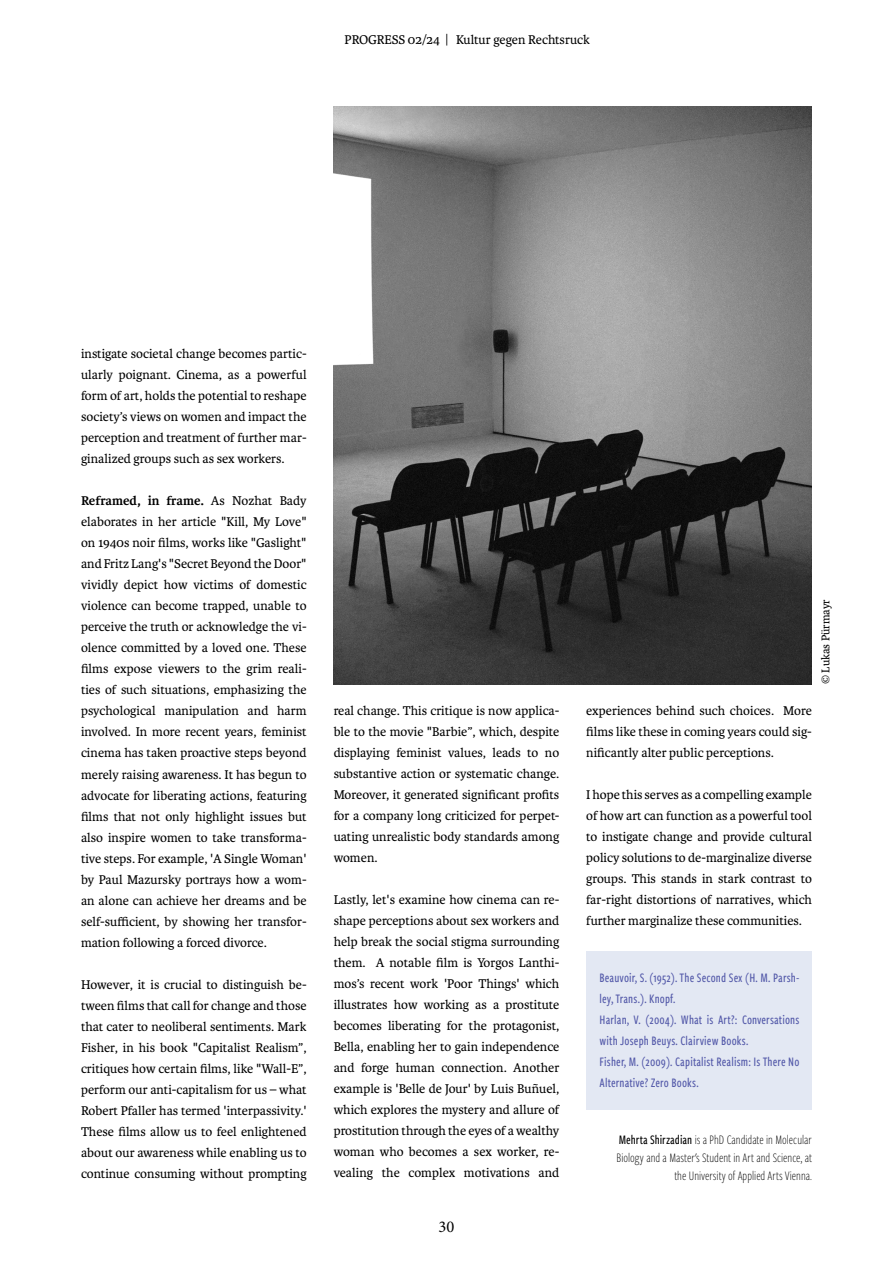
<style>
.page{position:relative;width:893px;height:1263px;background:#fff}
.page>*{position:absolute;margin:0;border:0;box-sizing:border-box;transform-origin:0 0}
.t1{font:16.5px "Minion Pro";color:#000}
.t2{font:13.5px/21px "Karmina";color:#000;text-align:justify}
.t3{font:500 13.5px/21px "Freight Sans Cmp Pro";letter-spacing:.01em;color:#5157a8}
.t4{font:300 13.5px/18px "Freight Sans Cmp Pro";color:#000;text-align:right}
.t5{font:12px "Karmina";color:#000}
.s1{font-weight:700}
.s2{font-weight:500}
</style>
<div class="page">
<img style="left:334px;top:106px;width:478px;height:578px">
<div style="left:586px;top:951px;width:226px;height:158px;background:#e3e8f3"></div>
<p class="t2" style="left:345px;top:29px;width:247px">PROGRESS 02/24 | Kultur gegen Rechtsruck</p>
<p class="t2" style="left:81px;top:344px;width:227px">instigate societal change becomes partic&shy;ularly poignant. Cinema, as a powerful form of art, holds the potential to reshape society’s views on women and impact the perception and treatment of further mar&shy;ginalized groups such as sex workers.</p>
<p class="t2" style="left:81px;top:491px;width:227px"><span class="s1">Reframed, in frame.</span> As Nozhat Bady elaborates in her article "Kill, My Love" on 1940s noir films, works like "Gaslight" and Fritz Lang's "Secret Beyond the Door" vividly depict how victims of domestic violence can become trapped, unable to perceive the truth or acknowledge the vi&shy;olence committed by a loved one. These films expose viewers to the grim reali&shy;ties of such situations, emphasizing the psychological manipulation and harm involved. In more recent years, feminist cinema has taken proactive steps beyond merely raising awareness. It has begun to advocate for liberating actions, featuring films that not only highlight issues but also inspire women to take transforma&shy;tive steps. For example, 'A Single Woman' by Paul Mazursky portrays how a wom&shy;an alone can achieve her dreams and be self-sufficient, by showing her transfor&shy;mation following a forced divorce.</p>
<p class="t2" style="left:81px;top:974px;width:227px">However, it is crucial to distinguish be&shy;tween films that call for change and those that cater to neoliberal sentiments. Mark Fisher, in his book "Capitalist Realism”, critiques how certain films, like "Wall-E”, perform our anti-capitalism for us – what Robert Pfaller has termed 'interpassivity.' These films allow us to feel enlightened about our awareness while enabling us to continue consuming without prompting</p>
<p class="t2" style="left:334px;top:700px;width:227px">real change. This critique is now applica&shy;ble to the movie "Barbie”, which, despite displaying feminist values, leads to no substantive action or systematic change.<br>Moreover, it generated significant profits for a company long criticized for perpet&shy;uating unrealistic body standards among women.</p>
<p class="t2" style="left:334px;top:889px;width:227px">Lastly, let's examine how cinema can re&shy;shape perceptions about sex workers and help break the social stigma surrounding them. A notable film is Yorgos Lanthi&shy;mos’s recent work 'Poor Things' which illustrates how working as a prostitute becomes liberating for the protagonist, Bella, enabling her to gain independence and forge human connection. Another example is 'Belle de Jour' by Luis Buñuel, which explores the mystery and allure of prostitution through the eyes of a wealthy woman who becomes a sex worker, re&shy;vealing the complex motivations and</p>
<p class="t1" style="left:439px;top:1216px;width:17px">30</p>
<p class="t2" style="left:586px;top:701px;width:227px">experiences behind such choices. More films like these in coming years could sig&shy;nificantly alter public perceptions.</p>
<p class="t2" style="left:586px;top:785px;width:227px">I hope this serves as a compelling example of how art can function as a powerful tool to instigate change and provide cultural policy solutions to de-marginalize diverse groups. This stands in stark contrast to far-right distortions of narratives, which further marginalize these communities.</p>
<p class="t5" style="left:819px;top:684px;width:86px;rotate:-90deg">© Lukas Pürmayr</p>
<p class="t3" style="left:600px;top:966px;width:201px">Beauvoir, S. (1952). The Second Sex (H. M. Parsh&shy;ley, Trans.). Knopf.<br>Harlan, V. (2004). What is Art?: Conversations with Joseph Beuys. Clairview Books.<br>Fisher, M. (2009). Capitalist Realism: Is There No Alternative? Zero Books.</p>
<p class="t4" style="left:616px;top:1130px;width:197px"><span class="s2">Mehrta Shirzadian</span> is a PhD Candidate in Molecular<br>Biology and a Master's Student in Art and Science, at the University of Applied Arts Vienna.</p>
</div>
